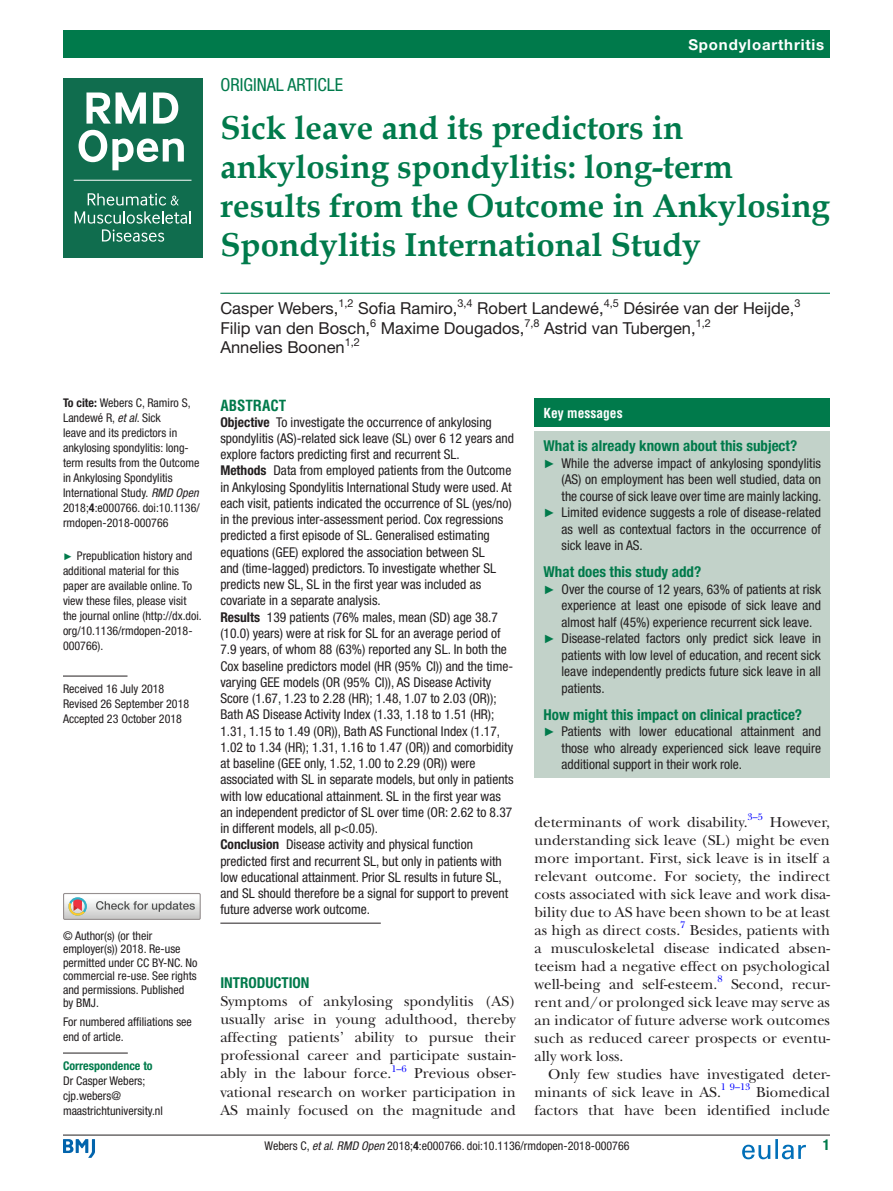
<style>
.page{position:relative;width:893px;height:1191px;background:#fff}
.page>*{position:absolute;margin:0;border:0;box-sizing:border-box;transform-origin:0 0}
.t1{font:700 33px/39px "Book Antiqua";color:#007a4b}
.t2{font:condensed 18px "Helvetica Neue LT Std";color:#007a4b}
.t3{font:16.5px "Helvetica Neue LT Std";color:#231f20}
.t4{font:15px/18px "New Baskerville";color:#231f20;text-align:justify}
.t5{font:700 condensed 15px "Helvetica Neue LT Std";color:#007a4b}
.t6{font:700 15px "Helvetica Neue LT Std";letter-spacing:.055em;color:#fff}
.t7{font:700 condensed 15px "Helvetica";color:#007a4b}
.t8{font:condensed 13.5px/16.2px "Helvetica Neue LT Std";color:#231f20}
.t9{font:700 condensed 13.5px "Helvetica";color:#fff}
.t10{font:condensed 12px/15px "Helvetica Neue LT Std";color:#231f20}
.t11{font:700 condensed 12px "Helvetica Neue LT Std";color:#007a4b}
.t12{font:10.95px "Helvetica Neue LT Std";color:#231f20}
.t13{font:9.9px "New Baskerville";color:#00f}
.s1{font-weight:700}
.s2{font-style:italic}
.s3{font-family:"Arial";font-stretch:normal;font-size:9.75px;color:#007a4b}
.s4{font-family:"Arial";font-stretch:normal;font-size:12px;color:#007a4b}
</style>
<div class="page">
<hr style="left:63px;top:1134px;width:767px;height:1px;background:#231f20">
<svg style="left:742px;top:1139px;width:64px;height:20px"></svg>
<svg style="left:63px;top:1139px;width:32px;height:18px"></svg>
<hr style="left:220px;top:293px;width:610px;height:1px;background:#007a4b">
<hr style="left:63px;top:675px;width:65px;height:1px;background:#231f20">
<hr style="left:63px;top:1052px;width:65px;height:1px;background:#231f20">
<div style="left:63px;top:893px;width:138px;height:27px;border:1px solid #969090"></div>
<svg style="left:64px;top:893px;width:136px;height:26px"></svg>
<div style="left:63px;top:78px;width:139px;height:179px;background:#106d4e"></div>
<svg style="left:86px;top:92px;width:60px;height:32px"></svg>
<svg style="left:153px;top:92px;width:25px;height:32px"></svg>
<svg style="left:79px;top:130px;width:105px;height:40px"></svg>
<hr style="left:74px;top:180px;width:117px;height:1px;background:#fff">
<svg style="left:88px;top:193px;width:91px;height:12px"></svg>
<svg style="left:75px;top:211px;width:116px;height:31px"></svg>
<div style="left:63px;top:31px;width:767px;height:27px;background:#007a4b"></div>
<hr style="left:220px;top:922px;width:161px;height:1px;background:#231f20">
<div style="left:535px;top:398px;width:295px;height:29px;background:#007a4b"></div>
<div style="left:535px;top:431px;width:295px;height:347px;background:#c2d2c9"></div>
<p class="t10" style="left:63px;top:395px;width:138px"><span class="s1">To cite:</span> Webers C, Ramiro S,<br>Landewé R, <span class="s2">et al</span>. Sick<br>leave and its predictors in ankylosing spondylitis: long&shy;term results from the Outcome in Ankylosing Spondylitis<br>International Study. <span class="s2">RMD Open<br></span>2018;<span class="s1">4</span>:e000766. doi:10.1136/ rmdopen-2018-000766</p>
<p class="t10" style="left:63px;top:548px;width:140px"><span class="s3">►</span> Prepublication history and additional material for this paper are available online. To view these files, please visit the journal online (http://dx.doi. org/10.1136/rmdopen-2018-<br>000766).</p>
<p class="t10" style="left:63px;top:681px;width:128px">Received 16 July 2018<br>Revised 26 September 2018<br>Accepted 23 October 2018</p>
<p class="t10" style="left:63px;top:928px;width:136px;line-height:13.5px">© Author(s) (or their employer(s)) 2018. Re-use permitted under CC BY-NC. No commercial re-use. See rights and permissions. Published by BMJ.</p>
<p class="t10" style="left:63px;top:1014px;width:130px">For numbered affiliations see end of article.</p>
<p class="t11" style="left:63px;top:1058px;width:91px">Correspondence to</p>
<p class="t10" style="left:63px;top:1073px;width:101px">Dr Casper Webers; cjp.webers@ maastrichtuniversity.nl</p>
<p class="t6" style="left:688px;top:35px;width:137px">Spondyloarthritis</p>
<h2 class="t2" style="left:220px;top:74px;width:124px">Original article</h2>
<h1 class="t1" style="left:220px;top:108px;width:611px">Sick leave and its predictors in ankylosing spondylitis: long-term results from the Outcome in Ankylosing Spondylitis International Study</h1>
<p class="t3" style="left:220px;top:299px;width:119px">Casper Webers,</p>
<p class="t12" style="left:338px;top:297px;width:17px">1,2</p>
<p class="t3" style="left:358px;top:299px;width:101px">Sofia Ramiro,</p>
<p class="t12" style="left:457px;top:297px;width:17px">3,4</p>
<p class="t3" style="left:477px;top:299px;width:128px">Robert Landewé,</p>
<p class="t12" style="left:604px;top:297px;width:17px">4,5</p>
<p class="t3" style="left:623px;top:299px;width:172px">Désirée van der Heijde,</p>
<p class="t12" style="left:794px;top:297px;width:8px">3</p>
<p class="t3" style="left:220px;top:318px;width:151px">Filip van den Bosch,</p>
<p class="t12" style="left:370px;top:316px;width:8px">6</p>
<p class="t3" style="left:381px;top:318px;width:145px">Maxime Dougados,</p>
<p class="t12" style="left:524px;top:316px;width:17px">7,8</p>
<p class="t3" style="left:544px;top:318px;width:153px">Astrid van Tubergen,</p>
<p class="t12" style="left:696px;top:316px;width:17px">1,2</p>
<p class="t3" style="left:220px;top:338px;width:126px">Annelies Boonen</p>
<p class="t12" style="left:345px;top:336px;width:17px">1,2</p>
<p class="t7" style="left:220px;top:395px;width:67px">Abstract</p>
<p class="t8" style="left:220px;top:414px;width:295px"><span class="s1">Objective</span> To investigate the occurrence of ankylosing spondylitis (AS)-related sick leave (SL) over 6 12 years and explore factors predicting first and recurrent SL.<br><span class="s1">Methods</span> Data from employed patients from the Outcome in Ankylosing Spondylitis International Study were used. At each visit, patients indicated the occurrence of SL (yes/no) in the previous inter-assessment period. Cox regressions predicted a first episode of SL. Generalised estimating equations (GEE) explored the association between SL<br>and (time-lagged) predictors. To investigate whether SL predicts new SL, SL in the first year was included as covariate in a separate analysis.<br><span class="s1">Results</span> 139 patients (76% males, mean (SD) age 38.7 (10.0) years) were at risk for SL for an average period of 7.9 years, of whom 88 (63%) reported any SL. In both the Cox baseline predictors model (HR (95% CI)) and the time&shy;varying GEE models (OR (95% CI)), AS Disease Activity Score (1.67, 1.23 to 2.28 (HR); 1.48, 1.07 to 2.03 (OR)); Bath AS Disease Activity Index (1.33, 1.18 to 1.51 (HR); 1.31, 1.15 to 1.49 (OR)), Bath AS Functional Index (1.17, 1.02 to 1.34 (HR); 1.31, 1.16 to 1.47 (OR)) and comorbidity at baseline (GEE only, 1.52, 1.00 to 2.29 (OR)) were associated with SL in separate models, but only in patients with low educational attainment. SL in the first year was an independent predictor of SL over time (OR: 2.62 to 8.37 in different models, all p&lt;0.05).<br><span class="s1">Conclusion</span> Disease activity and physical function predicted first and recurrent SL, but only in patients with low educational attainment. Prior SL results in future SL, and SL should therefore be a signal for support to prevent future adverse work outcome.</p>
<p class="t5" style="left:220px;top:973px;width:61px">Introductio</p>
<p class="t5" style="left:301px;top:973px;width:10px">n</p>
<p class="t4" style="left:220px;top:992px;width:297px">Symptoms of ankylosing spondylitis (AS) usually arise in young adulthood, thereby affecting patients’ ability to pursue their professional career and participate sustain&shy;ably in the labour force.<sup>1–6</sup></p>
<p class="t4" style="left:220px;top:1064px;width:297px;text-indent:194px">Previous obser&shy;vational research on worker participation in AS mainly focused on the magnitude and</p>
<p class="t9" style="left:544px;top:405px;width:81px">Key messages</p>
<p class="t5" style="left:544px;top:437px;width:255px">What is already known about this subject?</p>
<p class="t8" style="left:544px;top:454px;width:279px"><span class="s4">►</span> While the adverse impact of ankylosing spondylitis</p>
<p class="t8" style="left:562px;top:471px;width:261px">(AS) on employment has been well studied, data on</p>
<p class="t8" style="left:562px;top:487px;width:261px">the course of sick leave over time are mainly lacking.</p>
<p class="t8" style="left:544px;top:504px;width:279px"><span class="s4">►</span> Limited evidence suggests a role of disease-related</p>
<p class="t8" style="left:562px;top:520px;width:261px">as well as contextual factors in the occurrence of</p>
<p class="t8" style="left:562px;top:537px;width:83px">sick leave in AS.</p>
<p class="t5" style="left:544px;top:563px;width:159px">What does this study add?</p>
<p class="t8" style="left:544px;top:580px;width:279px"><span class="s4">►</span> Over the course of 12 years, 63% of patients at risk</p>
<p class="t8" style="left:562px;top:597px;width:261px">experience at least one episode of sick leave and</p>
<p class="t8" style="left:562px;top:613px;width:252px">almost half (45%) experience recurrent sick leave.</p>
<p class="t8" style="left:544px;top:630px;width:279px"><span class="s4">►</span> Disease-related factors only predict sick leave in</p>
<p class="t8" style="left:562px;top:646px;width:261px">patients with low level of education, and recent sick</p>
<p class="t8" style="left:562px;top:663px;width:261px">leave independently predicts future sick leave in all</p>
<p class="t8" style="left:562px;top:679px;width:45px">patients.</p>
<p class="t5" style="left:544px;top:705px;width:260px">How might this impact on clinical practice?</p>
<p class="t8" style="left:562px;top:723px;width:261px;text-align:justify;text-indent:-18px"><span class="s4">►</span> Patients with lower educational attainment and those who already experienced sick leave require additional support in their work role.</p>
<p class="t4" style="left:535px;top:813px;width:214px">determinants of work disability.</p>
<p class="t13" style="left:748px;top:811px;width:17px">3–5</p>
<p class="t4" style="left:535px;top:813px;width:297px;text-indent:235px">However, understanding sick leave (SL) might be even more important. First, sick leave is in itself a relevant outcome. For society, the indirect costs associated with sick leave and work disa&shy;bility due to AS have been shown to be at least as high as direct costs.</p>
<p class="t13" style="left:680px;top:919px;width:7px">7</p>
<p class="t4" style="left:535px;top:921px;width:297px;text-indent:155px">Besides, patients with a musculoskeletal disease indicated absen&shy;teeism had a negative effect on psychological well-being and self-esteem.</p>
<p class="t13" style="left:717px;top:973px;width:7px">8</p>
<p class="t4" style="left:535px;top:975px;width:297px;text-indent:196px">Second, recur&shy;rent and/or prolonged sick leave may serve as an indicator of future adverse work outcomes such as reduced career prospects or eventu&shy;ally work loss.</p>
<p class="t4" style="left:535px;top:1065px;width:297px;text-indent:14px">Only few studies have investigated deter&shy;minants of sick leave in AS.<sup>1</sup> <sup>9–13</sup> Biomedical factors that have been identified include</p>
<p class="t10" style="left:265px;top:1138px;width:366px">Webers C, <span class="s2">et al</span>. <span class="s2">RMD Open</span> 2018;<span class="s1">4</span>:e000766. doi:10.1136/rmdopen-2018-000766</p>
<p class="t5" style="left:823px;top:1135px;width:9px">1</p>
</div>
